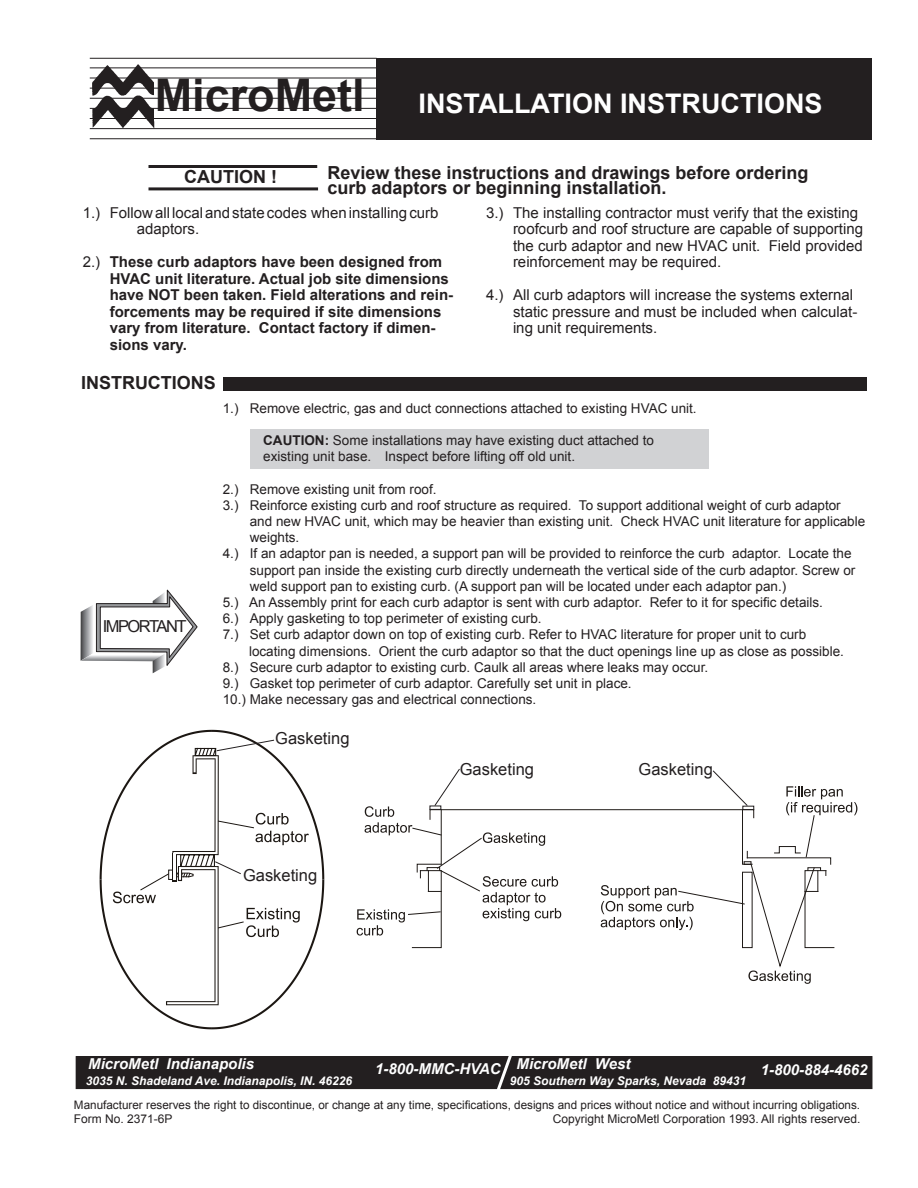
<style>
.page{position:relative;width:918px;height:1188px;background:#fff}
.page>*{position:absolute;margin:0;border:0;box-sizing:border-box;transform-origin:0 0}
.t1{font:700 45px "Arial";color:#231f20}
.t2{font:700 27px "Arial";color:#fff}
.t3{font:700 18px/15px "Arial";color:#231f20}
.t4{font:16.5px "Arial";color:#231f20}
.t5{font:16.5px "Arial";letter-spacing:-.09em;color:#231f20}
.t6{font:15px/16.5px "Arial";color:#231f20}
.t7{font:700 15px/16.5px "Arial";color:#231f20}
.t8{font:italic 700 15px "Arial";color:#fff}
.t9{font:13.5px/16.2px "Arial";color:#231f20}
.t10{font:italic 700 12px "Arial";color:#fff}
.t11{font:12px "Arial";color:#231f20}
.t12{font:11.7px "Arial";color:#231f20}
.s1{font-weight:400}
.s2{font-weight:700}
</style>
<div class="page">
<svg style="left:81px;top:589px;width:117px;height:84px"></svg>
<div style="left:250px;top:429px;width:459px;height:40px;background:#d1d2d4"></div>
<hr style="left:148px;top:187px;width:170px;height:3px;background:#231f20">
<hr style="left:148px;top:165px;width:169px;height:3px;background:#231f20">
<div style="left:377px;top:58px;width:495px;height:82px;background:#231f20"></div>
<hr style="left:90px;top:58px;width:287px;height:1px;background:#231f20">
<hr style="left:90px;top:68px;width:305px;height:1px;background:#231f20">
<hr style="left:90px;top:78px;width:291px;height:1px;background:#231f20">
<hr style="left:90px;top:88px;width:294px;height:1px;background:#231f20">
<hr style="left:90px;top:98px;width:290px;height:1px;background:#231f20">
<hr style="left:90px;top:108px;width:291px;height:1px;background:#231f20">
<hr style="left:90px;top:118px;width:302px;height:1px;background:#231f20">
<hr style="left:90px;top:128px;width:290px;height:1px;background:#231f20">
<hr style="left:90px;top:138px;width:293px;height:1px;background:#231f20">
<img style="left:90px;top:58px;width:71px;height:72px">
<div style="left:76px;top:1057px;width:796px;height:32px;background:#231f20"></div>
<div style="left:76px;top:1056px;width:796px;height:33px;border:1px solid #231f20"></div>
<svg style="left:493px;top:1056px;width:22px;height:34px"></svg>
<div style="left:224px;top:377px;width:643px;height:13px;background:#231f20"></div>
<svg style="left:100px;top:730px;width:224px;height:299px"></svg>
<svg style="left:357px;top:768px;width:500px;height:216px"></svg>
<p class="t1" style="left:155px;top:66px;width:212px">MicroMetl</p>
<p class="t2" style="left:419px;top:85px;width:406px">INSTALLATION INSTRUCTIONS</p>
<p class="t3" style="left:327px;top:166px;width:483px">Review these instructions and drawings before ordering curb adaptors or beginning installation.</p>
<p class="t6" style="left:137px;top:204px;width:303px;text-indent:-54px">1.) Follow all local and state codes when installing curb adaptors.</p>
<p class="t7" style="left:110px;top:254px;width:345px;text-indent:-27px"><span class="s1">2.)</span> These curb adaptors have been designed from HVAC unit literature. Actual job site dimensions have NOT been taken. Field alterations and rein&shy;forcements may be required if site dimensions vary from literature. Contact factory if dimen&shy;sions vary.</p>
<p class="t3" style="left:184px;top:170px;width:94px">CAUTION !</p>
<p class="t6" style="left:513px;top:204px;width:352px;text-indent:-27px">3.) The installing contractor must verify that the existing roofcurb and roof structure are capable of supporting the curb adaptor and new HVAC unit. Field provided reinforcement may be required.</p>
<p class="t6" style="left:513px;top:287px;width:346px;text-indent:-27px">4.) All curb adaptors will increase the systems external static pressure and must be included when calculat&shy;ing unit requirements.</p>
<p class="t3" style="left:81px;top:376px;width:136px">INSTRUCTIONS</p>
<p class="t5" style="left:103px;top:616px;width:85px">IMPORTANT</p>
<p class="t9" style="left:223px;top:400px;width:475px">1.) Remove electric, gas and duct connections attached to existing HVAC unit.</p>
<p class="t9" style="left:263px;top:432px;width:392px"><span class="s2">CAUTION:</span> Some installations may have existing duct attached to</p>
<p class="t9" style="left:263px;top:448px;width:313px">existing unit base. Inspect before lifting off old unit.</p>
<p class="t9" style="left:223px;top:481px;width:215px">2.) Remove existing unit from roof.</p>
<p class="t9" style="left:250px;top:497px;width:617px;text-indent:-27px">3.) Reinforce existing curb and roof structure as required. To support additional weight of curb adaptor and new HVAC unit, which may be heavier than existing unit. Check HVAC unit literature for applicable weights.</p>
<p class="t9" style="left:250px;top:546px;width:607px;text-indent:-27px">4.) If an adaptor pan is needed, a support pan will be provided to reinforce the curb adaptor. Locate the support pan inside the existing curb directly underneath the vertical side of the curb adaptor. Screw or weld support pan to existing curb. (A support pan will be located under each adaptor pan.)</p>
<p class="t9" style="left:223px;top:594px;width:602px">5.) An Assembly print for each curb adaptor is sent with curb adaptor. Refer to it for specific details.</p>
<p class="t9" style="left:223px;top:610px;width:320px">6.) Apply gasketing to top perimeter of existing curb.</p>
<p class="t9" style="left:223px;top:627px;width:585px">7.) Set curb adaptor down on top of existing curb. Refer to HVAC literature for proper unit to curb</p>
<p class="t9" style="left:249px;top:643px;width:597px">locating dimensions. Orient the curb adaptor so that the duct openings line up as close as possible.</p>
<p class="t9" style="left:223px;top:659px;width:487px">8.) Secure curb adaptor to existing curb. Caulk all areas where leaks may occur.</p>
<p class="t9" style="left:223px;top:675px;width:410px">9.) Gasket top perimeter of curb adaptor. Carefully set unit in place.</p>
<p class="t9" style="left:223px;top:691px;width:315px">10.) Make necessary gas and electrical connections.</p>
<p class="t4" style="left:275px;top:727px;width:76px">Gasketing</p>
<p class="t4" style="left:243px;top:864px;width:76px">Gasketing</p>
<p class="t4" style="left:460px;top:758px;width:76px">Gasketing</p>
<p class="t4" style="left:639px;top:759px;width:76px">Gasketing</p>
<p class="t8" style="left:88px;top:1054px;width:167px">MicroMetl Indianapolis</p>
<p class="t10" style="left:86px;top:1073px;width:268px">3035 N. Shadeland Ave. Indianapolis, IN. 46226</p>
<p class="t8" style="left:517px;top:1054px;width:115px">MicroMetl West</p>
<p class="t8" style="left:375px;top:1059px;width:127px">1-800-MMC-HVAC</p>
<p class="t8" style="left:761px;top:1060px;width:108px">1-800-884-4662</p>
<p class="t10" style="left:510px;top:1073px;width:238px">905 Southern Way Sparks, Nevada 89431</p>
<p class="t12" style="left:74px;top:1097px;width:788px">Manufacturer reserves the right to discontinue, or change at any time, specifications, designs and prices without notice and without incurring obligations.</p>
<p class="t11" style="left:74px;top:1111px;width:100px">Form No. 2371-6P</p>
<p class="t11" style="left:553px;top:1111px;width:309px">Copyright MicroMetl Corporation 1993. All rights reserved.</p>
</div>
